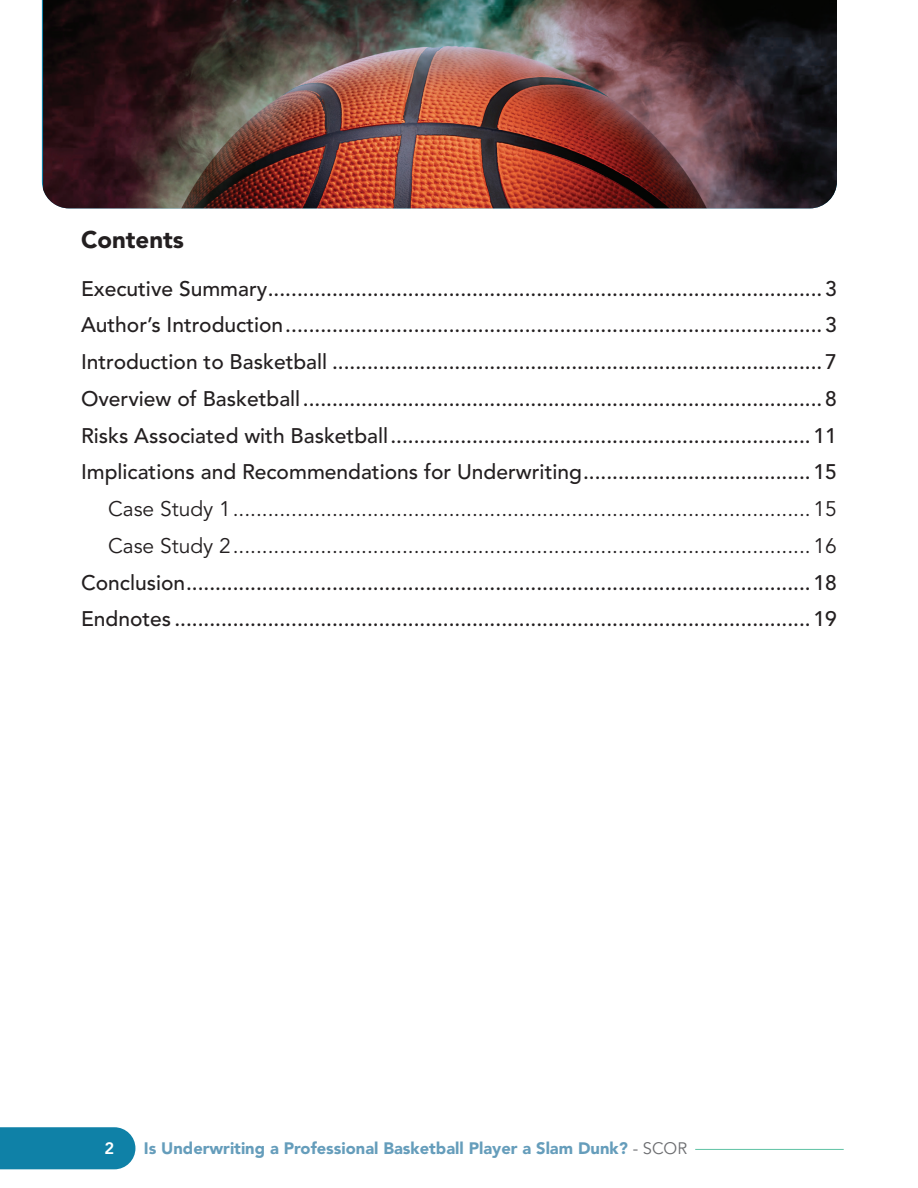
<style>
.page{position:relative;width:918px;height:1188px;background:#fff}
.page>*{position:absolute;margin:0;border:0;box-sizing:border-box;transform-origin:0 0}
.t1{font:900 24px "Avenir LT Std";color:#231f20}
.t2{font:500 21px/36.8px "Avenir LT Std";color:#231f20;text-align:justify}
.t3{font:21px/36.8px "Avenir LT Std";color:#231f20}
.t4{font:900 16.5px "Avenir LT Std";color:#659dbb}
.t5{font:800 16.5px "Avenir LT Std";color:#fff}
.s1{font-weight:400;color:#6c6d70}
</style>
<div class="page">
<div style="left:0;top:1127px;width:135px;height:42px;background:#0f81a7"></div>
<hr style="left:695px;top:1149px;width:149px;height:1px;background:#5fc2a4">
<img style="left:43px;top:0;width:794px;height:208px">
<p class="t1" style="left:81px;top:225px;width:105px">Contents</p>
<p class="t2" style="left:81px;top:271px;width:757px">Executive Summary...............................................................................................3<br>Author’s Introduction............................................................................................3<br>Introduction to Basketball ....................................................................................7<br>Overview of Basketball.........................................................................................8<br>Risks Associated with Basketball........................................................................11<br>Implications and Recommendations for Underwriting.......................................15</p>
<p class="t3" style="left:108px;top:491px;width:730px">Case Study 1...................................................................................................15<br>Case Study 2...................................................................................................16</p>
<p class="t2" style="left:81px;top:565px;width:757px">Conclusion...........................................................................................................18<br>Endnotes .............................................................................................................19</p>
<p class="t5" style="left:104px;top:1139px;width:11px">2</p>
<p class="t4" style="left:144px;top:1138px;width:545px">Is Underwriting a Professional Basketball Player a Slam Dunk? <span class="s1">- SCOR</span></p>
</div>
